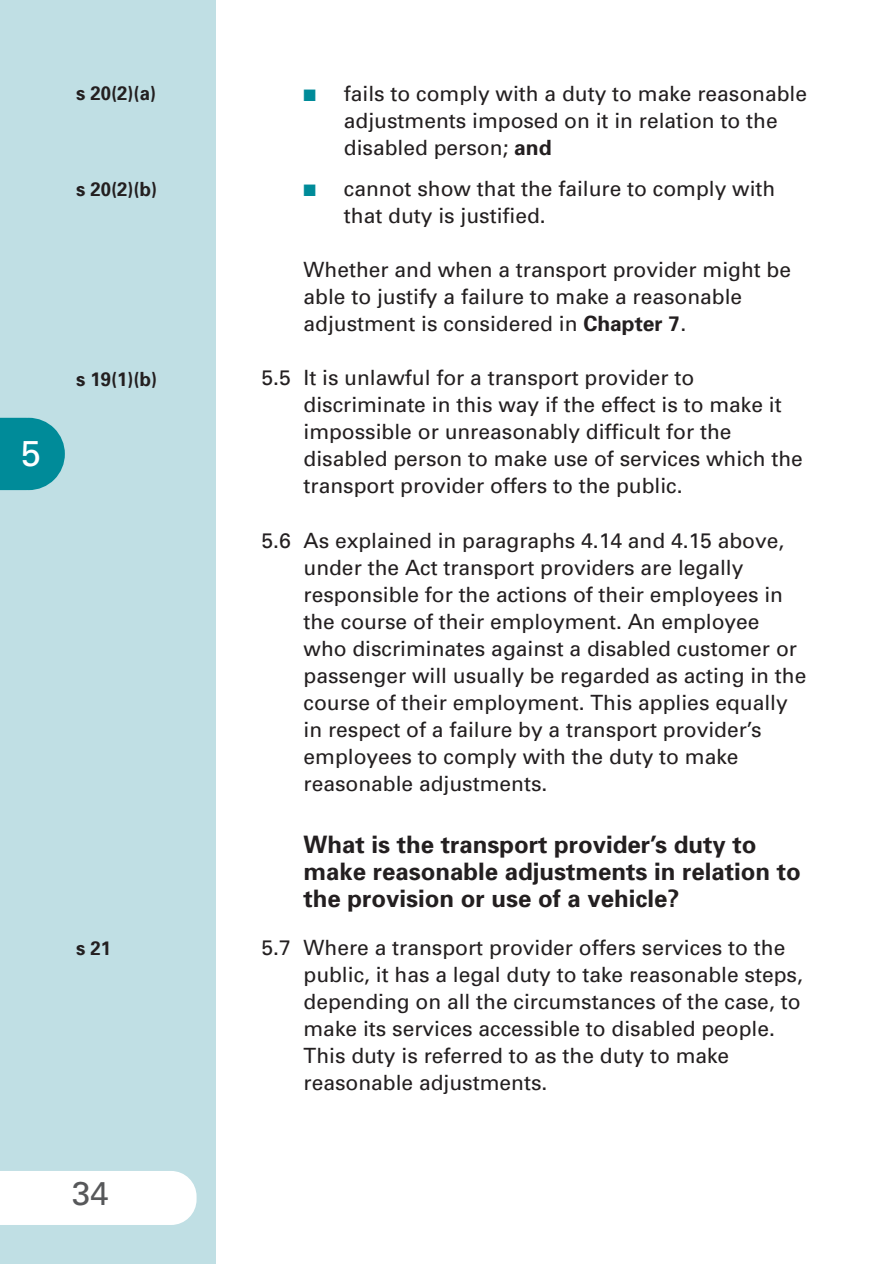
<style>
.page{position:relative;width:893px;height:1264px;background:#fff}
.page>*{position:absolute;margin:0;border:0;box-sizing:border-box;transform-origin:0 0}
.t1{font:36px "Univers";color:#fff}
.t2{font:33px "Univers";color:#57585a}
.t3{font:700 24px/27px "Univers";color:#231f20}
.t4{font:21px/27px "Univers";color:#231f20}
.t5{font:700 19.5px "Univers";color:#231f20;scale:.95 1}
.s1{color:#008b99}
.s2{font-weight:700}
</style>
<div class="page">
<div style="left:0;top:0;width:216px;height:1263px;background:#c0dfe4"></div>
<p class="t5" style="left:76px;top:86px;width:86px">s 20(2)(a)</p>
<p class="t5" style="left:76px;top:181px;width:87px">s 20(2)(b)</p>
<h1 class="t1" style="left:21px;top:440px;width:22px">5</h1>
<p class="t5" style="left:76px;top:371px;width:87px">s 19(1)(b)</p>
<p class="t5" style="left:76px;top:940px;width:38px">s 21</p>
<h2 class="t2" style="left:72px;top:1181px;width:38px">34</h2>
<p class="t4" style="left:344px;top:82px;width:465px;text-indent:-40px"><span class="s1">■</span> fails to comply with a duty to make reasonable adjustments imposed on it in relation to the disabled person; <span class="s2">and</span></p>
<p class="t4" style="left:344px;top:176px;width:433px;text-indent:-40px"><span class="s1">■</span> cannot show that the failure to comply with that duty is justified.</p>
<p class="t4" style="left:303px;top:258px;width:489px">Whether and when a transport provider might be able to justify a failure to make a reasonable adjustment is considered in <span class="s2">Chapter 7</span>.</p>
<p class="t4" style="left:303px;top:366px;width:501px;text-indent:-42px">5.5 It is unlawful for a transport provider to discriminate in this way if the effect is to make it impossible or unreasonably difficult for the disabled person to make use of services which the transport provider offers to the public.</p>
<p class="t4" style="left:303px;top:528px;width:504px;text-indent:-42px">5.6 As explained in paragraphs 4.14 and 4.15 above, under the Act transport providers are legally responsible for the actions of their employees in the course of their employment. An employee who discriminates against a disabled customer or passenger will usually be regarded as acting in the course of their employment. This applies equally in respect of a failure by a transport provider’s employees to comply with the duty to make reasonable adjustments.</p>
<p class="t3" style="left:303px;top:833px;width:499px">What is the transport provider’s duty to make reasonable adjustments in relation to the provision or use of a vehicle?</p>
<p class="t4" style="left:303px;top:935px;width:501px;text-indent:-42px">5.7 Where a transport provider offers services to the public, it has a legal duty to take reasonable steps, depending on all the circumstances of the case, to make its services accessible to disabled people.<br>This duty is referred to as the duty to make reasonable adjustments.</p>
</div>
